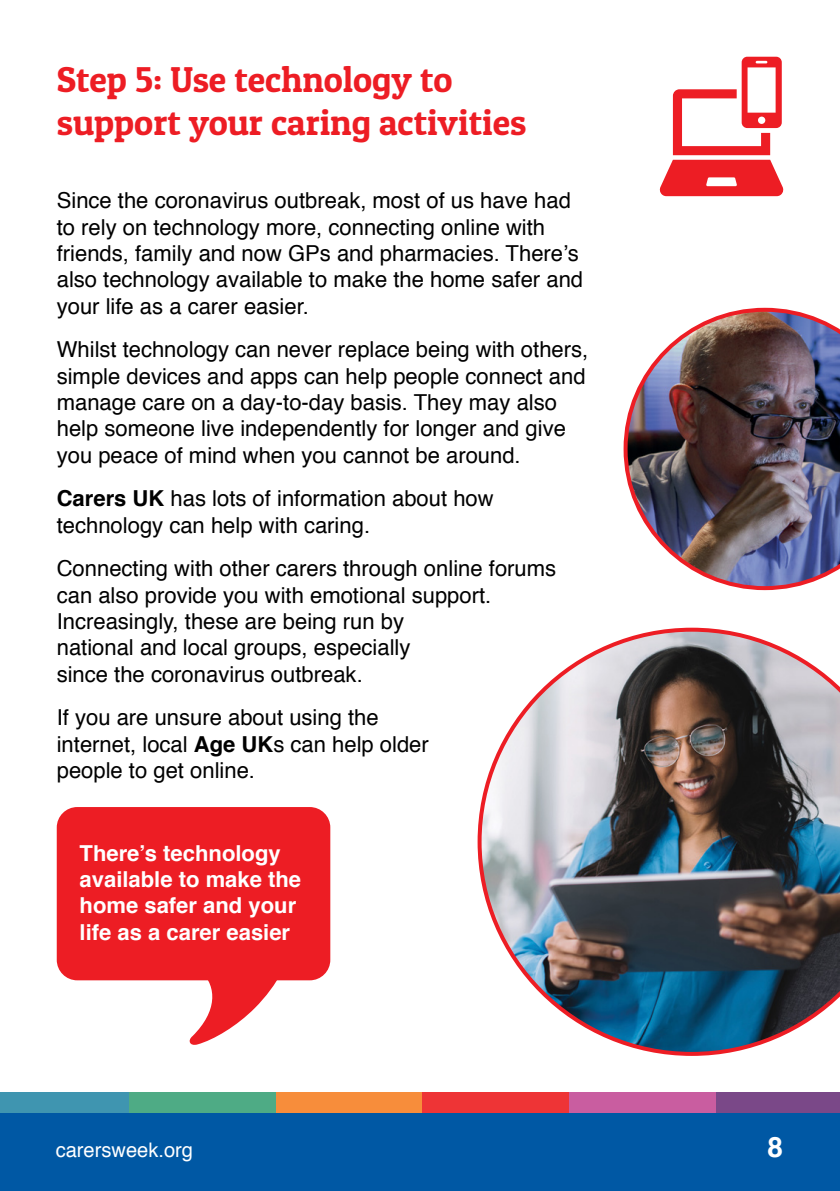
<style>
.page{position:relative;width:840px;height:1191px;background:#fff}
.page>*{position:absolute;margin:0;border:0;box-sizing:border-box;transform-origin:0 0}
.t1{font:36px/43.2px "Patua One";color:#ed1d24}
.t2{font:700 28px "Helvetica";color:#fff}
.t3{font:22px/26.4px "Helvetica";color:#000}
.t4{font:700 22px/26.4px "Helvetica";color:#fff}
.t5{font:20px "Helvetica";color:#fff}
.s1{font-weight:700}
</style>
<div class="page">
<div style="left:0;top:1112px;width:839px;height:79px;background:#0058a4"></div>
<div style="left:0;top:1092px;width:129px;height:20px;background:#3f95b0"></div>
<div style="left:276px;top:1092px;width:146px;height:20px;background:#f78d3b"></div>
<div style="left:569px;top:1092px;width:146px;height:20px;background:#c95da0"></div>
<div style="left:129px;top:1092px;width:147px;height:20px;background:#4eab85"></div>
<div style="left:422px;top:1092px;width:147px;height:20px;background:#ee3436"></div>
<div style="left:715px;top:1092px;width:124px;height:20px;background:#7a4888"></div>
<svg style="left:659px;top:57px;width:125px;height:139px"></svg>
<img style="left:477px;top:627px;width:362px;height:429px">
<img style="left:623px;top:308px;width:216px;height:282px">
<div style="left:57px;top:807px;width:273px;height:173px;background:#ed1d24;border-radius:20px"></div>
<svg style="left:187px;top:980px;width:95px;height:65px"></svg>
<h1 class="t1" style="left:57px;top:57px;width:471px">Step 5: Use technology to support your caring activities</h1>
<p class="t3" style="left:57px;top:188px;width:527px">Since the coronavirus outbreak, most of us have had to rely on technology more, connecting online with friends, family and now GPs and pharmacies. There’s also technology available to make the home safer and your life as a carer easier.</p>
<p class="t3" style="left:57px;top:337px;width:532px">Whilst technology can never replace being with others, simple devices and apps can help people connect and manage care on a day-to-day basis. They may also help someone live independently for longer and give you peace of mind when you cannot be around.</p>
<p class="t3" style="left:57px;top:486px;width:438px"><span class="s1">Carers UK</span> has lots of information about how technology can help with caring.</p>
<p class="t3" style="left:57px;top:556px;width:500px">Connecting with other carers through online forums can also provide you with emotional support.<br>Increasingly, these are being run by<br>national and local groups, especially<br>since the coronavirus outbreak.</p>
<p class="t3" style="left:57px;top:705px;width:373px">If you are unsure about using the internet, local <span class="s1">Age UK</span>s can help older people to get online.</p>
<p class="t4" style="left:80px;top:840px;width:223px">There’s technology available to make the home safer and your life as a carer easier</p>
<p class="t5" style="left:56px;top:1135px;width:139px">carersweek.org</p>
<p class="t2" style="left:767px;top:1125px;width:17px">8</p>
</div>
